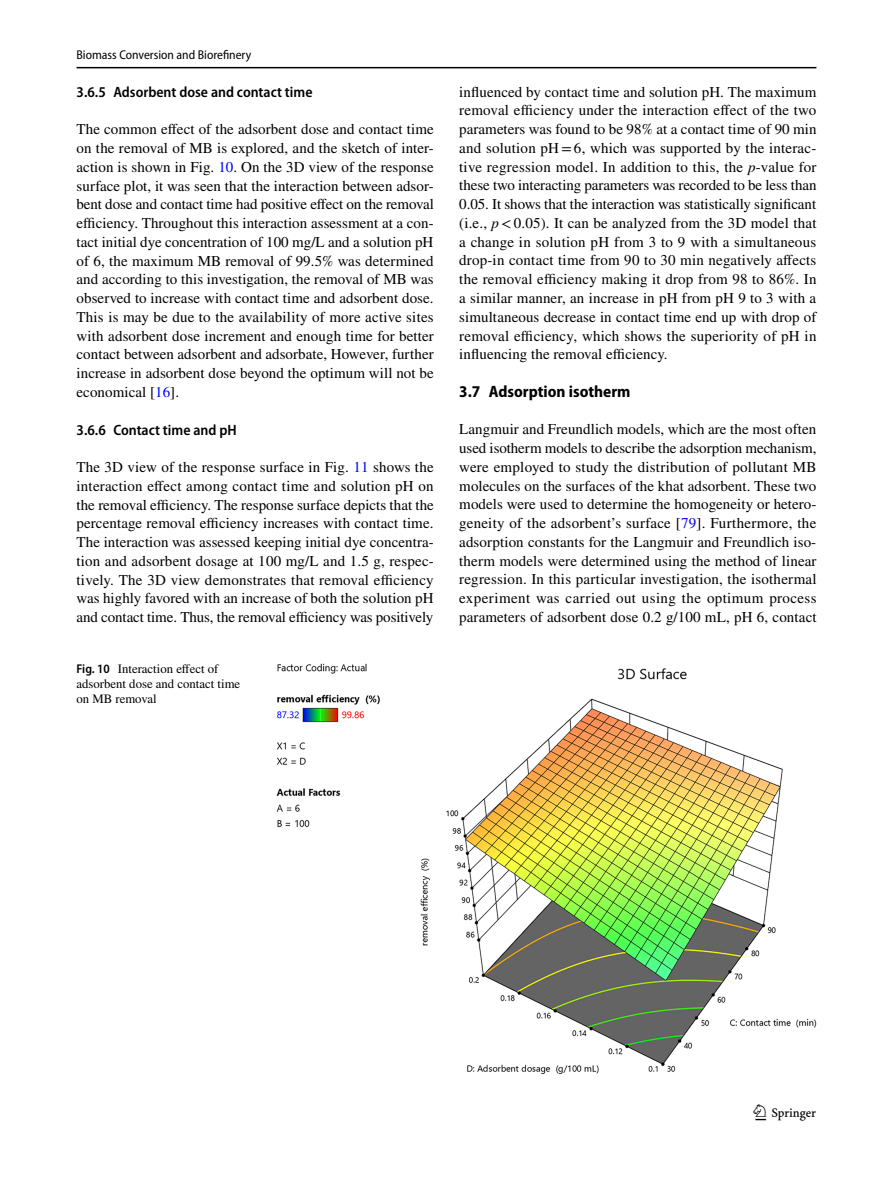
<style>
.page{position:relative;width:893px;height:1187px;background:#fff}
.page>*{position:absolute;margin:0;border:0;box-sizing:border-box;transform-origin:0 0}
.t1{font:22.5px "Springnew Regular 3";color:#000}
.t2{font:700 semi-condensed 16.5px "Myriad Pro";color:#000}
.t3{font:15px/18.8px "STIX";letter-spacing:.005em;color:#000;text-align:justify}
.t4{font:600 semi-condensed 15px "Myriad Pro";color:#000}
.t5{font:12.75px/15px "STIX";color:#000}
.t6{font:semi-condensed 12.75px "Myriad Pro";color:#000}
.s1{color:#00f}
.s2{font-family:"Myriad Pro";font-weight:600;font-stretch:semi-condensed}
.s3{font-style:italic}
</style>
<div class="page">
<hr style="left:77px;top:67px;width:739px;height:1px;background:#000">
<img style="left:276px;top:664px;width:540px;height:409px">
<p class="t6" style="left:77px;top:48px;width:176px">Biomass Conversion and Biorefinery</p>
<p class="t4" style="left:77px;top:83px;width:237px">3.6.5 Adsorbent dose and contact time</p>
<p class="t3" style="left:77px;top:121px;width:359px">The common effect of the adsorbent dose and contact time on the removal of MB is explored, and the sketch of inter&shy;action is shown in Fig. <span class="s1">10</span>. On the 3D view of the response surface plot, it was seen that the interaction between adsor&shy;bent dose and contact time had positive effect on the removal efficiency. Throughout this interaction assessment at a con&shy;tact initial dye concentration of 100 mg/L and a solution pH of 6, the maximum MB removal of 99.5% was determined and according to this investigation, the removal of MB was observed to increase with contact time and adsorbent dose.<br>This is may be due to the availability of more active sites with adsorbent dose increment and enough time for better contact between adsorbent and adsorbate, However, further increase in adsorbent dose beyond the optimum will not be economical [<span class="s1">16</span>].</p>
<p class="t4" style="left:77px;top:421px;width:162px">3.6.6 Contact time and pH</p>
<p class="t3" style="left:77px;top:458px;width:359px">The 3D view of the response surface in Fig. <span class="s1">11</span> shows the interaction effect among contact time and solution pH on the removal efficiency. The response surface depicts that the percentage removal efficiency increases with contact time.<br>The interaction was assessed keeping initial dye concentra&shy;tion and adsorbent dosage at 100 mg/L and 1.5 g, respec&shy;tively. The 3D view demonstrates that removal efficiency was highly favored with an increase of both the solution pH and contact time. Thus, the removal efficiency was positively</p>
<p class="t5" style="left:77px;top:662px;width:165px"><span class="s2">Fig. 10</span> Interaction effect of adsorbent dose and contact time on MB removal</p>
<p class="t3" style="left:459px;top:83px;width:359px">influenced by contact time and solution pH. The maximum removal efficiency under the interaction effect of the two parameters was found to be 98% at a contact time of 90 min and solution pH =6, which was supported by the interac&shy;tive regression model. In addition to this, the <span class="s3">p</span>-value for these two interacting parameters was recorded to be less than 0.05. It shows that the interaction was statistically significant (i.e., <span class="s3">p</span>&lt;0.05). It can be analyzed from the 3D model that a change in solution pH from 3 to 9 with a simultaneous drop-in contact time from 90 to 30 min negatively affects the removal efficiency making it drop from 98 to 86%. In a similar manner, an increase in pH from pH 9 to 3 with a simultaneous decrease in contact time end up with drop of removal efficiency, which shows the superiority of pH in influencing the removal efficiency.</p>
<p class="t2" style="left:459px;top:382px;width:173px">3.7 Adsorption isotherm</p>
<p class="t3" style="left:459px;top:421px;width:359px">Langmuir and Freundlich models, which are the most often used isotherm models to describe the adsorption mechanism, were employed to study the distribution of pollutant MB molecules on the surfaces of the khat adsorbent. These two models were used to determine the homogeneity or hetero&shy;geneity of the adsorbent’s surface [<span class="s1">79</span>]. Furthermore, the adsorption constants for the Langmuir and Freundlich iso&shy;therm models were determined using the method of linear regression. In this particular investigation, the isothermal experiment was carried out using the optimum process parameters of adsorbent dose 0.2 g/100 mL, pH 6, contact</p>
<h1 class="t1" style="left:755px;top:1104px;width:62px">1 3</h1>
</div>
